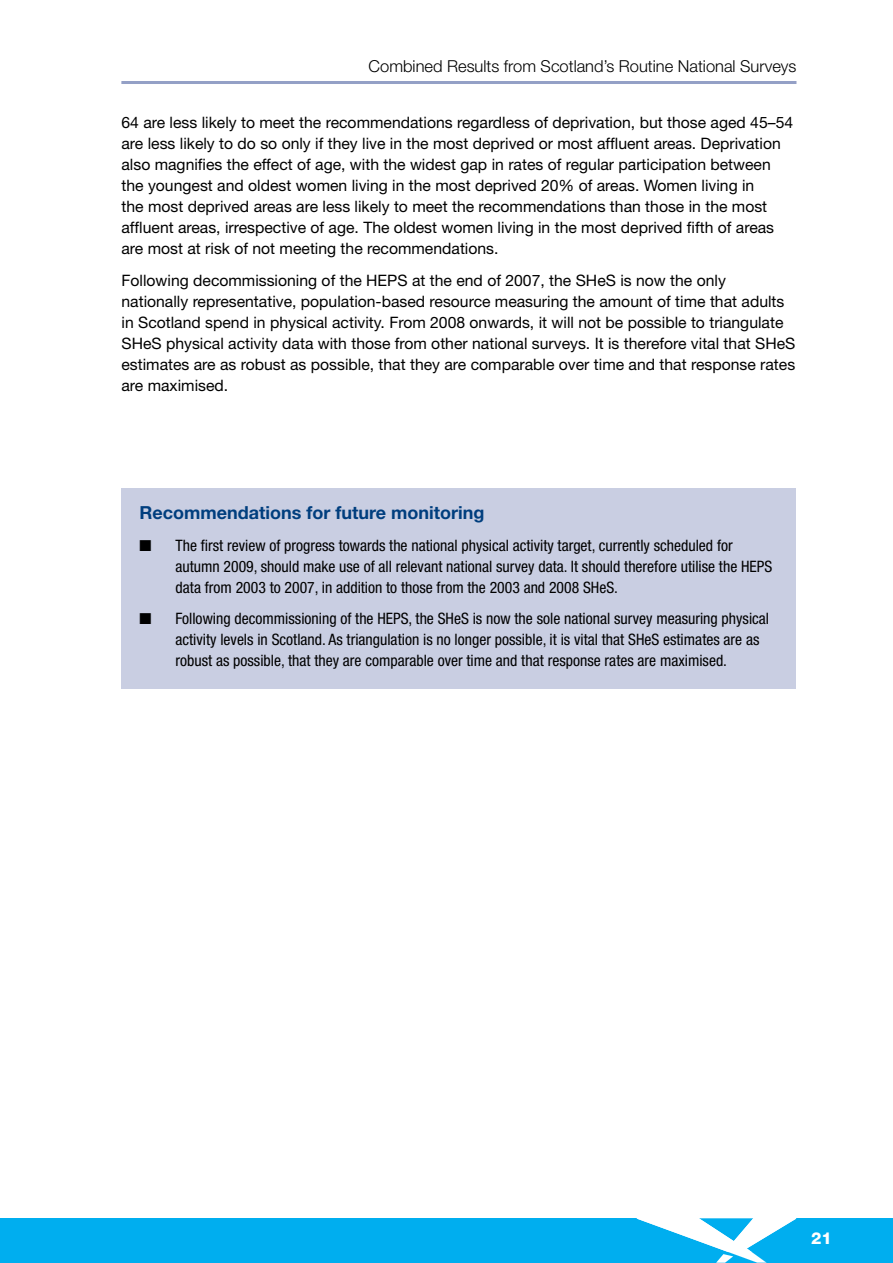
<style>
.page{position:relative;width:893px;height:1263px;background:#fff}
.page>*{position:absolute;margin:0;border:0;box-sizing:border-box;transform-origin:0 0}
.t1{font:700 18px "Helvetica Neue LT Pro";color:#003e7e}
.t2{font:300 16.5px "Helvetica Neue LT Pro";color:#000}
.t3{font:800 16.5px "Helvetica Neue LT Pro";color:#fff}
.t4{font:15.75px/21px "Helvetica Neue LT Pro";color:#000}
.t5{font:condensed 15.75px/21px "Helvetica Neue LT Pro";color:#000}
</style>
<div class="page">
<div style="left:796px;top:1218px;width:97px;height:45px;background:#00aeef"></div>
<div style="left:0;top:1218px;width:636px;height:45px;background:#00aeef"></div>
<svg style="left:636px;top:1218px;width:161px;height:45px"></svg>
<hr style="left:121px;top:81px;width:675px;height:3px;background:#94a0c6">
<div style="left:122px;top:488px;width:674px;height:200px;background:#c9cee2"></div>
<p class="t2" style="left:369px;top:56px;width:429px">Combined Results from Scotland’s Routine National Surveys</p>
<p class="t4" style="left:122px;top:112px;width:673px">64 are less likely to meet the recommendations regardless of deprivation, but those aged 45–54 are less likely to do so only if they live in the most deprived or most affluent areas. Deprivation also magnifies the effect of age, with the widest gap in rates of regular participation between the youngest and oldest women living in the most deprived 20% of areas. Women living in<br>the most deprived areas are less likely to meet the recommendations than those in the most affluent areas, irrespective of age. The oldest women living in the most deprived fifth of areas are most at risk of not meeting the recommendations.</p>
<p class="t4" style="left:122px;top:269px;width:675px">Following decommissioning of the HEPS at the end of 2007, the SHeS is now the only nationally representative, population-based resource measuring the amount of time that adults in Scotland spend in physical activity. From 2008 onwards, it will not be possible to triangulate SHeS physical activity data with those from other national surveys. It is therefore vital that SHeS estimates are as robust as possible, that they are comparable over time and that response rates are maximised.</p>
<p class="t1" style="left:140px;top:501px;width:346px">Recommendations for future monitoring</p>
<p class="t5" style="left:176px;top:534px;width:598px;text-indent:-36px">■ The first review of progress towards the national physical activity target, currently scheduled for autumn 2009, should make use of all relevant national survey data. It should therefore utilise the HEPS data from 2003 to 2007, in addition to those from the 2003 and 2008 SHeS.</p>
<p class="t5" style="left:176px;top:608px;width:595px;text-indent:-36px">■ Following decommissioning of the HEPS, the SHeS is now the sole national survey measuring physical activity levels in Scotland. As triangulation is no longer possible, it is vital that SHeS estimates are as robust as possible, that they are comparable over time and that response rates are maximised.</p>
<p class="t3" style="left:811px;top:1228px;width:22px">21</p>
</div>
